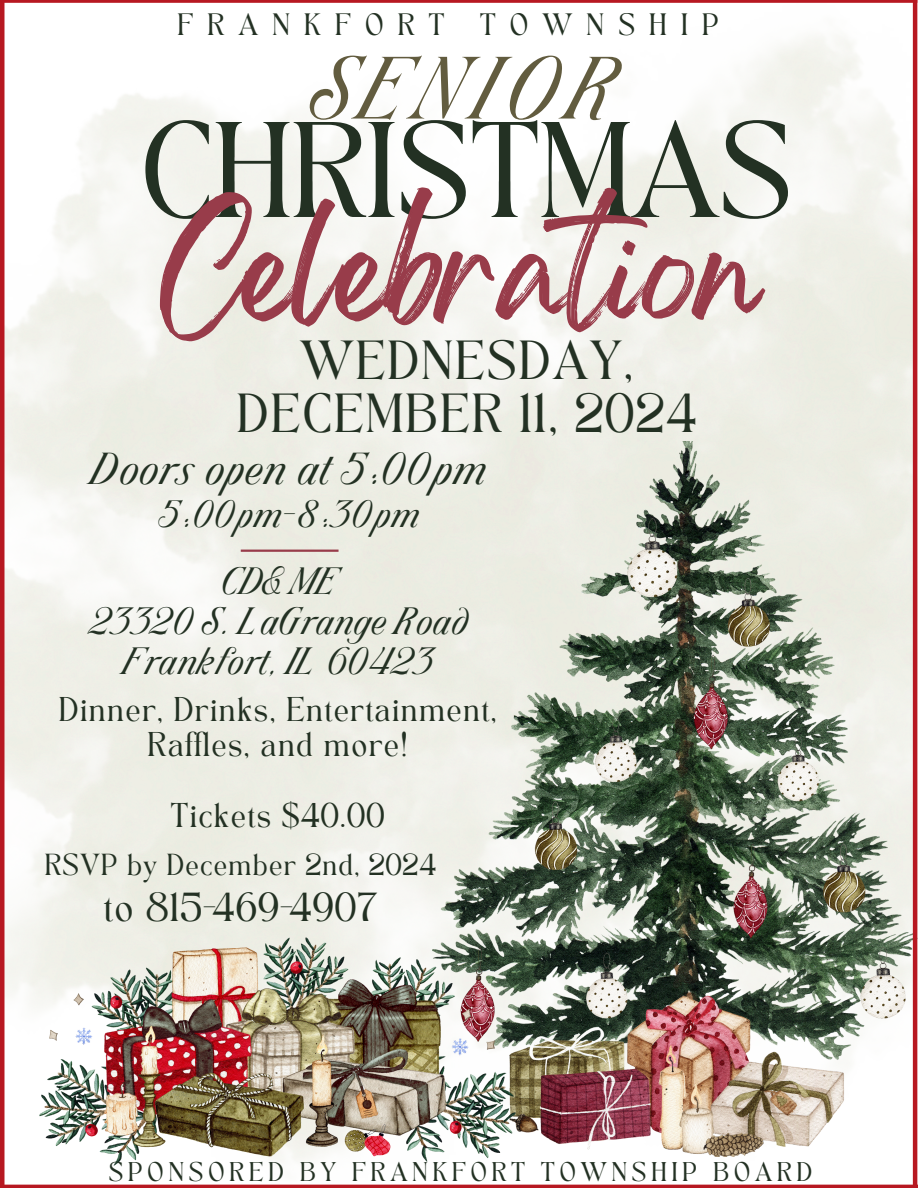
<style>
.page{position:relative;width:918px;height:1188px;background:#fff}
.page>*{position:absolute;margin:0;border:0;box-sizing:border-box;transform-origin:0 0}
.t1{font:103.05px "Gellatio";color:#983c4a}
.t2{font:94.95px "TAN Angleton";letter-spacing:-.055em;color:#233123}
.t3{font:italic 61.65px "TAN Angleton";letter-spacing:.14em;color:#625c3f}
.t4{font:38.4px/53.1px "TAN Angleton";color:#233123;text-align:center}
.t5{font:italic 31.35px "TAN Angleton";letter-spacing:-.02em;color:#233123}
.t6{font:28.35px "TAN Angleton";color:#233123}
.t7{font:italic 26.55px/39.9px "TAN Angleton";letter-spacing:-.025em;color:#233123;text-align:center}
.t8{font:24px/35.4px "TAN Angleton";color:#233123;text-align:center}
.t9{font:21.6px "TAN Angleton";letter-spacing:.595em;color:#233123}
.t10{font:21.3px "TAN Angleton";color:#233123}
.t11{font:18.9px "TAN Angleton";letter-spacing:.195em;color:#233123}
</style>
<div class="page">
<img style="left:4px;top:0;width:914px;height:1185px">
<img style="left:433px;top:442px;width:485px;height:714px">
<hr style="left:241px;top:550px;width:98px;height:2px;background:#983c4a">
<img style="left:40px;top:938px;width:476px;height:227px">
<hr style="left:0;top:0;width:917px;height:3px;background:#b71821">
<hr style="left:0;top:1185px;width:918px;height:3px;background:#b71821">
<hr style="left:0;top:1px;width:4px;height:1187px;background:#b71821">
<hr style="left:913px;top:0;width:4px;height:1186px;background:#b71821">
<h6 class="t9" style="left:177px;top:13px;width:270px">FRANKFORT</h6>
<h6 class="t9" style="left:479px;top:13px;width:242px">TOWNSHIP</h6>
<p class="t3" style="left:316px;top:56px;width:303px">SENIOR</p>
<h5 class="t2" style="left:138px;top:120px;width:659px">CHRISTMAS</h5>
<h6 class="t1" style="left:159px;top:246px;width:601px">Celebration</h6>
<h6 class="t4" style="left:236px;top:340px;width:463px">WEDNESDAY,<br>DECEMBER 11, 2024</h6>
<p class="t5" style="left:93px;top:452px;width:395px">Doors open at 5:00pm</p>
<p class="t7" style="left:160px;top:498px;width:261px">5:00pm-8:30pm</p>
<p class="t7" style="left:91px;top:566px;width:378px">CD&amp;ME<br>23320 S. LaGrange Road<br>Frankfort, IL 60423</p>
<h1 class="t8" style="left:58px;top:695px;width:440px">Dinner, Drinks, Entertainment,<br>Raffles, and more!</h1>
<h2 class="t8" style="left:170px;top:801px;width:216px">Tickets $40.00</h2>
<h4 class="t10" style="left:44px;top:853px;width:394px">RSVP by December 2nd, 2024</h4>
<p class="t6" style="left:103px;top:892px;width:277px">to 815-469-4907</p>
<p class="t11" style="left:108px;top:1162px;width:706px">SPONSORED BY FRANKFORT TOWNSHIP BOARD</p>
</div>
